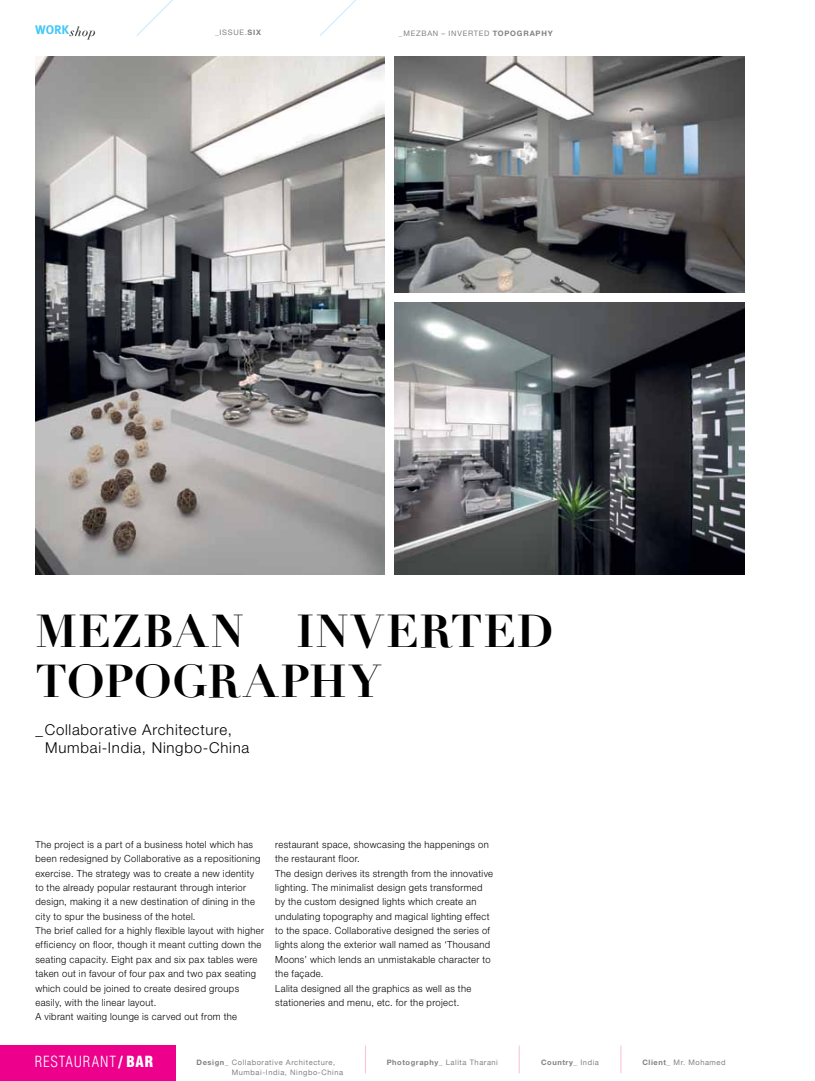
<style>
.page{position:relative;width:815px;height:1081px;background:#fff}
.page>*{position:absolute;margin:0;border:0;box-sizing:border-box;transform-origin:0 0}
.t1{font:700 45px/50px "Didot";letter-spacing:.02em;color:#000}
.t2{font:300 15px/17.5px "Helvetica Neue LT Pro";letter-spacing:.05em;color:#000}
.t3{font:300 condensed 15px "Helvetica";letter-spacing:.055em;color:#fff}
.t4{font:12.5px "Meta Plus Bold Caps";color:#44c7f5}
.t5{font:300 9.88px/14.4px "Helvetica Neue LT Pro";letter-spacing:.04em;color:#000;scale:.95 1}
.t6{font:7.5px/10px "Helvetica Neue";letter-spacing:.075em;color:#808284}
.t7{font:7.5px "Helvetica Neue";letter-spacing:.1em;color:#808284}
.t8{font:700 7.5px "Helvetica Neue LT Pro";letter-spacing:.075em;color:#808284}
.s1{font-family:"Didot";font-style:italic;color:#000}
.s2{font-weight:200;font-style:italic}
.s3{font-family:"Helvetica Neue LT Pro";font-weight:700}
.s4{font-weight:900}
.s5{font-family:"Helvetica Neue";font-weight:400}
</style>
<div class="page">
<svg style="left:136px;top:0;width:37px;height:36px"></svg>
<svg style="left:320px;top:0;width:36px;height:36px"></svg>
<svg style="left:365px;top:1045px;width:1px;height:28px"></svg>
<svg style="left:519px;top:1045px;width:1px;height:28px"></svg>
<svg style="left:620px;top:1045px;width:1px;height:28px"></svg>
<div style="left:0;top:1045px;width:175px;height:36px;background:#ec008c"></div>
<img style="left:395px;top:303px;width:349px;height:271px">
<img style="left:35px;top:56px;width:349px;height:518px">
<img style="left:395px;top:56px;width:349px;height:237px">
<p class="t4" style="left:35px;top:22px;width:62px">WORK<span class="s1">shop</span></p>
<p class="t6" style="left:215px;top:27px;width:47px"><span class="s2">_</span>ISSUE.<span class="s3">SIX</span></p>
<p class="t7" style="left:399px;top:28px;width:155px">_MEZBAN – INVERTED <span class="s3">TOPOGRAPHY</span></p>
<h1 class="t1" style="left:35px;top:606px;width:520px">MEZBAN – INVERTED<br>TOPOGRAPHY</h1>
<h2 class="t2" style="left:45px;top:721px;width:206px;text-indent:-10px">_Collaborative Architecture,<br>Mumbai-India, Ningbo-China</h2>
<p class="t5" style="left:35px;top:837px;width:242px">The project is a part of a business hotel which has been redesigned by Collaborative as a repositioning exercise. The strategy was to create a new identity to the already popular restaurant through interior design, making it a new destination of dining in the city to spur the business of the hotel.<br>The brief called for a highly flexible layout with higher efficiency on floor, though it meant cutting down the seating capacity. Eight pax and six pax tables were taken out in favour of four pax and two pax seating which could be joined to create desired groups easily, with the linear layout.<br>A vibrant waiting lounge is carved out from the</p>
<p class="t5" style="left:275px;top:837px;width:231px">restaurant space, showcasing the happenings on the restaurant floor.<br>The design derives its strength from the innovative lighting. The minimalist design gets transformed by the custom designed lights which create an undulating topography and magical lighting effect to the space. Collaborative designed the series of lights along the exterior wall named as ‘Thousand Moons’ which lends an unmistakable character to the façade.<br>Lalita designed all the graphics as well as the stationeries and menu, etc. for the project.</p>
<h2 class="t3" style="left:35px;top:1052px;width:120px">RESTAURANT<span class="s4">/ BAR</span></h2>
<p class="t6" style="left:232px;top:1057px;width:113px;text-indent:-35px"><span class="s3">Design</span>_ Collaborative Architecture,<br>Mumbai-India, Ningbo-China</p>
<p class="t6" style="left:387px;top:1057px;width:113px"><span class="s3">Photography</span>_ Lalita Tharani</p>
<p class="t8" style="left:541px;top:1057px;width:59px">Country<span class="s5">_ India</span></p>
<p class="t6" style="left:642px;top:1057px;width:85px"><span class="s3">Client</span>_ Mr. Mohamed</p>
</div>
